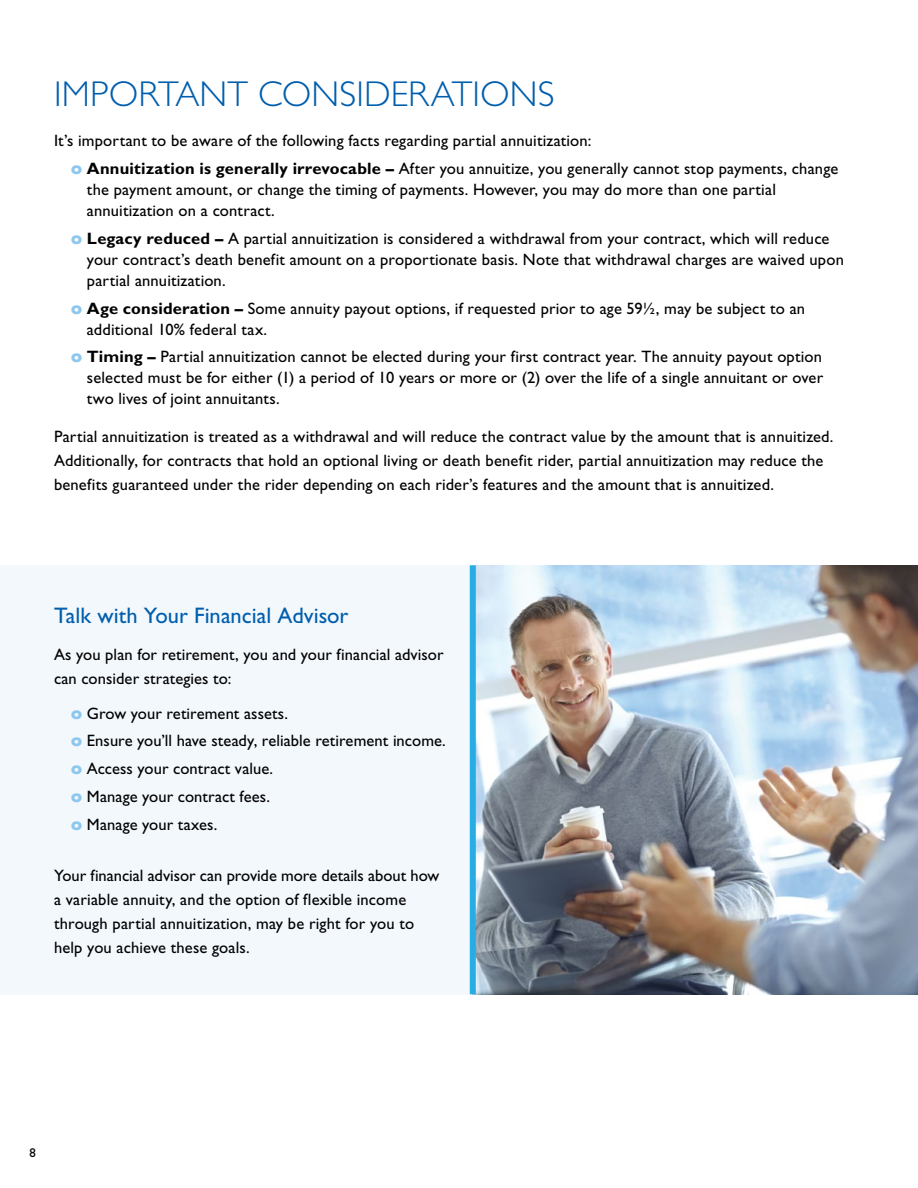
<style>
.page{position:relative;width:918px;height:1188px;background:#fff}
.page>*{position:absolute;margin:0;border:0;box-sizing:border-box;transform-origin:0 0}
.Inside_Headline{font:300 36px "Gill Sans Std";color:#005ead}
.Subhead{font:22.5px "Gill Sans Std";color:#005ead}
.Text{font:16.5px/21px "Gill Sans Std";letter-spacing:.01em;color:#000}
.t1{font:12.75px "Gill Sans Std";color:#000}
.s1{font-family:"Futura Std";font-weight:700;color:#8dc7ed}
.s2{font-weight:700}
</style>
<div class="page">
<div style="left:0;top:565px;width:488px;height:429px;background:#f3f8fd"></div>
<img style="left:476px;top:565px;width:442px;height:429px">
<div style="left:470px;top:565px;width:6px;height:429px;background:#27ace3"></div>
<p class="Inside_Headline" style="left:54px;top:73px;width:502px">IMPORTANT CONSIDERATIONS</p>
<p class="Text" style="left:54px;top:130px;width:539px">It’s important to be aware of the following facts regarding partial annuitization:</p>
<p class="Text" style="left:87px;top:158px;width:753px;text-indent:-16px"><span class="s1">o</span> <span class="s2">Annuitization is generally irrevocable –</span> After you annuitize, you generally cannot stop payments, change the payment amount, or change the timing of payments. However, you may do more than one partial annuitization on a contract.</p>
<p class="Text" style="left:87px;top:228px;width:758px;text-indent:-16px"><span class="s1">o</span> <span class="s2">Legacy reduced –</span> A partial annuitization is considered a withdrawal from your contract, which will reduce your contract’s death benefit amount on a proportionate basis. Note that withdrawal charges are waived upon partial annuitization.</p>
<p class="Text" style="left:87px;top:298px;width:720px;text-indent:-16px"><span class="s1">o</span> <span class="s2">Age consideration –</span> Some annuity payout options, if requested prior to age 59½, may be subject to an additional 10% federal tax.</p>
<p class="Text" style="left:87px;top:346px;width:738px;text-align:justify;text-indent:-16px"><span class="s1">o</span> <span class="s2">Timing –</span> Partial annuitization cannot be elected during your first contract year. The annuity payout option selected must be for either (1) a period of 10 years or more or (2) over the life of a single annuitant or over two lives of joint annuitants.</p>
<p class="Text" style="left:54px;top:424px;width:781px;line-height:24px">Partial annuitization is treated as a withdrawal and will reduce the contract value by the amount that is annuitized.<br>Additionally, for contracts that hold an optional living or death benefit rider, partial annuitization may reduce the benefits guaranteed under the rider depending on each rider’s features and the amount that is annuitized.</p>
<p class="Subhead" style="left:54px;top:602px;width:296px">Talk with Your Financial Advisor</p>
<p class="Text" style="left:54px;top:643px;width:391px;line-height:24px">As you plan for retirement, you and your financial advisor can consider strategies to:</p>
<p class="Text" style="left:71px;top:703px;width:218px"><span class="s1">o</span> Grow your retirement assets.</p>
<p class="Text" style="left:71px;top:730px;width:376px"><span class="s1">o</span> Ensure you’ll have steady, reliable retirement income.</p>
<p class="Text" style="left:71px;top:758px;width:203px"><span class="s1">o</span> Access your contract value.</p>
<p class="Text" style="left:71px;top:786px;width:200px"><span class="s1">o</span> Manage your contract fees.</p>
<p class="Text" style="left:71px;top:814px;width:148px"><span class="s1">o</span> Manage your taxes.</p>
<p class="Text" style="left:54px;top:863px;width:387px;line-height:24px">Your financial advisor can provide more details about how a variable annuity, and the option of flexible income through partial annuitization, may be right for you to help you achieve these goals.</p>
<p class="t1" style="left:29px;top:1146px;width:8px">8</p>
</div>
